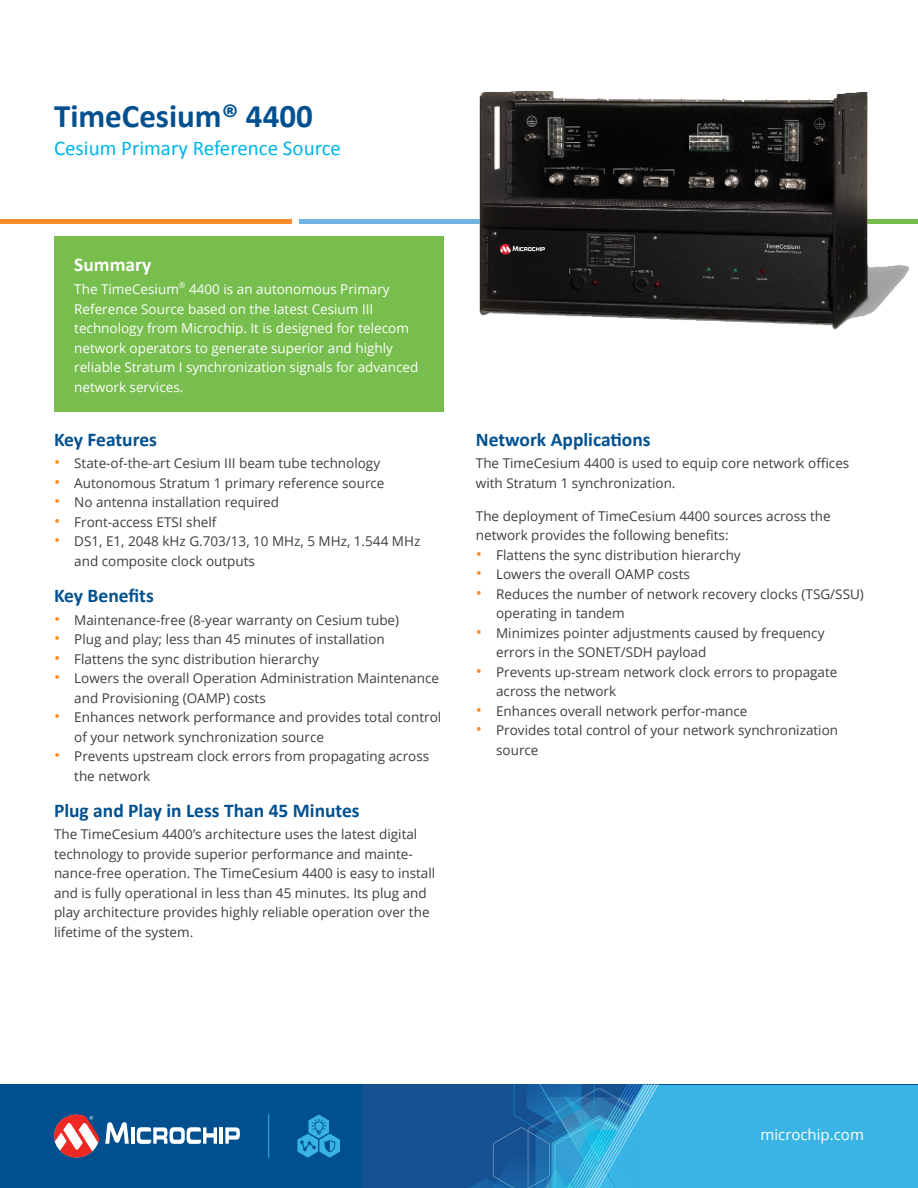
<style>
.page{position:relative;width:918px;height:1188px;background:#fff}
.page>*{position:absolute;margin:0;border:0;box-sizing:border-box;transform-origin:0 0}
.SS_TITLE{font:700 33px "Calibri";color:#005090}
.SS_SUBTITLE{font:21px "Calibri";color:#00b5e6}
.SUBHEAD1{font:700 19.5px "Calibri";color:#005090}
.SUBHEAD1-2{font:700 19.5px "Calibri";color:#fff}
.URL{font:15px "Open Sans";color:#fff}
.BODY_TEXT{font:13.5px/19.5px "Open Sans";color:#3e3e3f}
.BODY_TEXT-2{font:13.5px/19.5px "Open Sans";color:#fff}
.BODY_B4_BULLET{font:13.5px/19.5px "Open Sans";color:#3e3e3f}
.s1{font-size:16.5px;color:#ff8c2c}
</style>
<div class="page">
<div style="left:0;top:219px;width:292px;height:5px;background:#ff8c2c"></div>
<div style="left:299px;top:219px;width:306px;height:5px;background:#6fb2e3"></div>
<div style="left:0;top:1084px;width:918px;height:104px;background:#005090"></div>
<div style="left:524px;top:1085px;width:394px;height:103px;background:#3ab4e5"></div>
<img style="left:363px;top:1085px;width:295px;height:103px">
<svg style="left:105px;top:1122px;width:24px;height:22px"></svg>
<hr style="left:131px;top:1127px;width:4px;height:17px;background:#fff">
<hr style="left:219px;top:1127px;width:4px;height:17px;background:#fff">
<svg style="left:225px;top:1127px;width:15px;height:17px"></svg>
<svg style="left:137px;top:1127px;width:80px;height:17px"></svg>
<svg style="left:54px;top:1115px;width:45px;height:43px"></svg>
<svg style="left:297px;top:1115px;width:43px;height:43px"></svg>
<hr style="left:268px;top:1114px;width:1px;height:44px;background:#38b3e4">
<img style="left:479px;top:91px;width:439px;height:239px">
<div style="left:54px;top:237px;width:390px;height:175px;background:#77be4e"></div>
<p class="SS_TITLE" style="left:54px;top:95px;width:260px">TimeCesium® 4400</p>
<p class="SS_SUBTITLE" style="left:54px;top:134px;width:289px">Cesium Primary Reference Source</p>
<p class="SUBHEAD1-2" style="left:74px;top:252px;width:79px">Summary</p>
<p class="BODY_TEXT-2" style="left:74px;top:279px;width:346px">The TimeCesium<sup>®</sup> 4400 is an autonomous Primary Reference Source based on the latest Cesium III technology from Microchip. It is designed for telecom network operators to generate superior and highly reliable Stratum I synchronization signals for advanced network services.</p>
<p class="SUBHEAD1" style="left:54px;top:427px;width:105px">Key Features</p>
<p class="BODY_TEXT" style="left:54px;top:453px;width:328px"><span class="s1">•</span> State-of-the-art Cesium III beam tube technology</p>
<p class="BODY_TEXT" style="left:54px;top:473px;width:332px"><span class="s1">•</span> Autonomous Stratum 1 primary reference source</p>
<p class="BODY_TEXT" style="left:54px;top:492px;width:227px"><span class="s1">•</span> No antenna installation required</p>
<p class="BODY_TEXT" style="left:54px;top:512px;width:164px"><span class="s1">•</span> Front-access ETSI shelf</p>
<p class="BODY_TEXT" style="left:74px;top:531px;width:348px;text-indent:-20px"><span class="s1">•</span> DS1, E1, 2048 kHz G.703/13, 10 MHz, 5 MHz, 1.544 MHz and composite clock outputs</p>
<p class="SUBHEAD1" style="left:54px;top:583px;width:101px">Key Benefits</p>
<p class="BODY_TEXT" style="left:54px;top:610px;width:347px"><span class="s1">•</span> Maintenance-free (8-year warranty on Cesium tube)</p>
<p class="BODY_TEXT" style="left:54px;top:629px;width:332px"><span class="s1">•</span> Plug and play; less than 45 minutes of installation</p>
<p class="BODY_TEXT" style="left:54px;top:649px;width:266px"><span class="s1">•</span> Flattens the sync distribution hierarchy</p>
<p class="BODY_TEXT" style="left:74px;top:668px;width:366px;text-indent:-20px"><span class="s1">•</span> Lowers the overall Operation Administration Maintenance and Provisioning (OAMP) costs</p>
<p class="BODY_TEXT" style="left:74px;top:707px;width:368px;text-indent:-20px"><span class="s1">•</span> Enhances network performance and provides total control of your network synchronization source</p>
<p class="BODY_TEXT" style="left:74px;top:746px;width:356px;text-indent:-20px"><span class="s1">•</span> Prevents upstream clock errors from propagating across the network</p>
<p class="SUBHEAD1" style="left:54px;top:798px;width:307px">Plug and Play in Less Than 45 Minutes</p>
<p class="BODY_TEXT" style="left:54px;top:824px;width:383px">The TimeCesium 4400’s architecture uses the latest digital technology to provide superior performance and mainte&shy;nance-free operation. The TimeCesium 4400 is easy to install and is fully operational in less than 45 minutes. Its plug and play architecture provides highly reliable operation over the lifetime of the system.</p>
<p class="SUBHEAD1" style="left:476px;top:427px;width:176px">Network Applications</p>
<p class="BODY_TEXT" style="left:476px;top:453px;width:375px">The TimeCesium 4400 is used to equip core network offices with Stratum 1 synchronization.</p>
<p class="BODY_B4_BULLET" style="left:476px;top:506px;width:356px">The deployment of TimeCesium 4400 sources across the network provides the following benefits:</p>
<p class="BODY_TEXT" style="left:476px;top:545px;width:266px"><span class="s1">•</span> Flattens the sync distribution hierarchy</p>
<p class="BODY_TEXT" style="left:476px;top:564px;width:216px"><span class="s1">•</span> Lowers the overall OAMP costs</p>
<p class="BODY_TEXT" style="left:496px;top:584px;width:369px;text-indent:-20px"><span class="s1">•</span> Reduces the number of network recovery clocks (TSG/SSU) operating in tandem</p>
<p class="BODY_TEXT" style="left:496px;top:623px;width:330px;text-indent:-20px"><span class="s1">•</span> Minimizes pointer adjustments caused by frequency errors in the SONET/SDH payload</p>
<p class="BODY_TEXT" style="left:496px;top:662px;width:343px;text-indent:-20px"><span class="s1">•</span> Prevents up-stream network clock errors to propagate across the network</p>
<p class="BODY_TEXT" style="left:476px;top:701px;width:273px"><span class="s1">•</span> Enhances overall network perfor-mance</p>
<p class="BODY_TEXT" style="left:496px;top:720px;width:344px;text-indent:-20px"><span class="s1">•</span> Provides total control of your network synchronization source</p>
<p class="URL" style="left:760px;top:1125px;width:105px">microchip.com</p>
</div>
